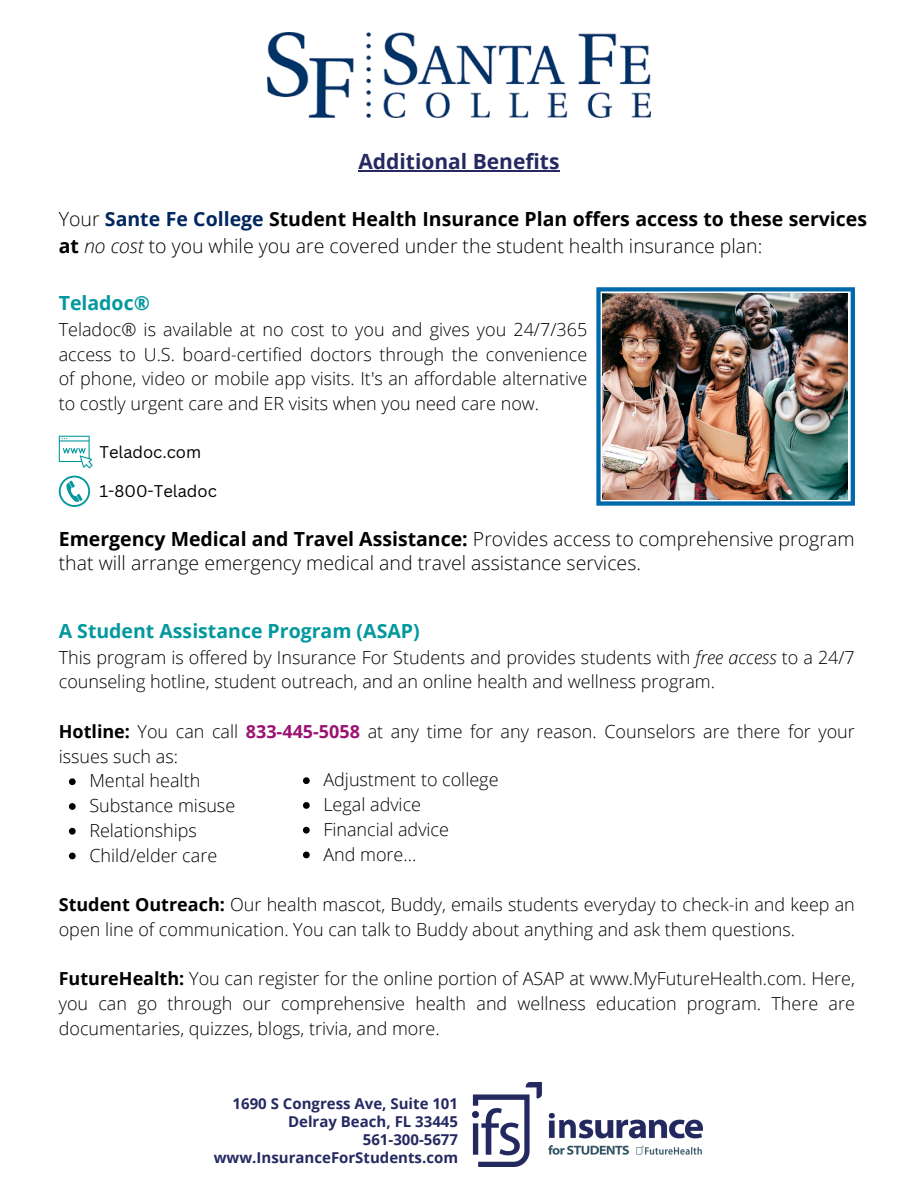
<style>
.page{position:relative;width:918px;height:1188px;background:#fff}
.page>*{position:absolute;margin:0;border:0;box-sizing:border-box;transform-origin:0 0}
.t1{font:700 21px "Open Sans";color:#252961}
.t2{font:300 19.5px/27px "Open Sans";color:#000}
.t3{font:700 19.5px "Open Sans";color:#03989e}
.t4{font:300 18px/24.8px "Open Sans";color:#000}
.t5{font:16.5px "Canva Sans";color:#000}
.t6{font:700 15px "Open Sans";color:#252961}
.s1{font-weight:700;color:#002760}
.s2{font-weight:700}
.s3{font-style:italic}
.s4{font-weight:700;color:#9c1272}
</style>
<div class="page">
<img style="left:473px;top:1083px;width:229px;height:83px">
<svg style="left:596px;top:287px;width:259px;height:219px"></svg>
<img style="left:603px;top:294px;width:245px;height:205px">
<img style="left:268px;top:32px;width:382px;height:86px">
<hr style="left:358px;top:170px;width:202px;height:2px;background:#252961">
<svg style="left:59px;top:436px;width:34px;height:32px"></svg>
<svg style="left:59px;top:476px;width:31px;height:31px"></svg>
<svg style="left:69px;top:778px;width:7px;height:7px"></svg>
<svg style="left:69px;top:803px;width:7px;height:7px"></svg>
<svg style="left:69px;top:828px;width:7px;height:7px"></svg>
<svg style="left:69px;top:853px;width:7px;height:6px"></svg>
<svg style="left:303px;top:777px;width:7px;height:7px"></svg>
<svg style="left:303px;top:802px;width:7px;height:7px"></svg>
<svg style="left:303px;top:827px;width:7px;height:7px"></svg>
<svg style="left:303px;top:852px;width:7px;height:6px"></svg>
<h3 class="t1" style="left:358px;top:147px;width:203px">Additional Benefits</h3>
<h3 class="t2" style="left:59px;top:205px;width:810px">Your <span class="s1">Sante Fe College</span> <span class="s2">Student Health Insurance Plan offers access to these services at</span> <span class="s3">no cost</span> to you while you are covered under the student health insurance plan:</h3>
<h2 class="t3" style="left:59px;top:289px;width:93px">Teladoc®</h2>
<h2 class="t4" style="left:59px;top:316px;width:530px;text-align:justify">Teladoc® is available at no cost to you and gives you 24/7/365 access to U.S. board-certified doctors through the convenience of phone, video or mobile app visits. It's an affordable alternative to costly urgent care and ER visits when you need care now.</h2>
<h3 class="t5" style="left:99px;top:440px;width:103px">Teladoc.com</h3>
<h3 class="t5" style="left:99px;top:479px;width:119px">1-800-Teladoc</h3>
<p class="t2" style="left:59px;top:527px;width:797px;line-height:23.7px"><span class="s2">Emergency Medical and Travel Assistance:</span> Provides access to comprehensive program that will arrange emergency medical and travel assistance services.</p>
<p class="t3" style="left:59px;top:617px;width:362px">A Student Assistance Program (ASAP)</p>
<p class="t4" style="left:59px;top:644px;width:798px">This program is offered by Insurance For Students and provides students with <span class="s3">free access</span> to a 24/7 counseling hotline, student outreach, and an online health and wellness program.</p>
<p class="t4" style="left:59px;top:718px;width:798px"><span class="s2">Hotline:</span> You can call <span class="s4">833-445-5058</span> at any time for any reason. Counselors are there for your issues such as:</p>
<p class="t4" style="left:89px;top:768px;width:112px">Mental health</p>
<p class="t4" style="left:89px;top:793px;width:147px">Substance misuse</p>
<h3 class="t4" style="left:89px;top:817px;width:109px">Relationships</h3>
<h3 class="t4" style="left:89px;top:842px;width:129px">Child/elder care</h3>
<p class="t4" style="left:59px;top:892px;width:798px"><span class="s2">Student Outreach:</span> Our health mascot, Buddy, emails students everyday to check-in and keep an open line of communication. You can talk to Buddy about anything and ask them questions.</p>
<p class="t4" style="left:59px;top:966px;width:798px;text-align:justify"><span class="s2">FutureHealth:</span> You can register for the online portion of ASAP at www.MyFutureHealth.com. Here, you can go through our comprehensive health and wellness education program. There are documentaries, quizzes, blogs, trivia, and more.</p>
<p class="t4" style="left:323px;top:767px;width:177px">Adjustment to college</p>
<p class="t4" style="left:323px;top:792px;width:99px">Legal advice</p>
<p class="t4" style="left:323px;top:816px;width:127px">Financial advice</p>
<p class="t4" style="left:323px;top:841px;width:94px">And more...</p>
<h2 class="t6" style="left:233px;top:1093px;width:227px">1690 S Congress Ave, Suite 101</h2>
<h3 class="t6" style="left:288px;top:1111px;width:171px">Delray Beach, FL 33445</h3>
<p class="t6" style="left:363px;top:1129px;width:97px">561-300-5677</p>
<p class="t6" style="left:214px;top:1147px;width:246px">www.InsuranceForStudents.com</p>
</div>
